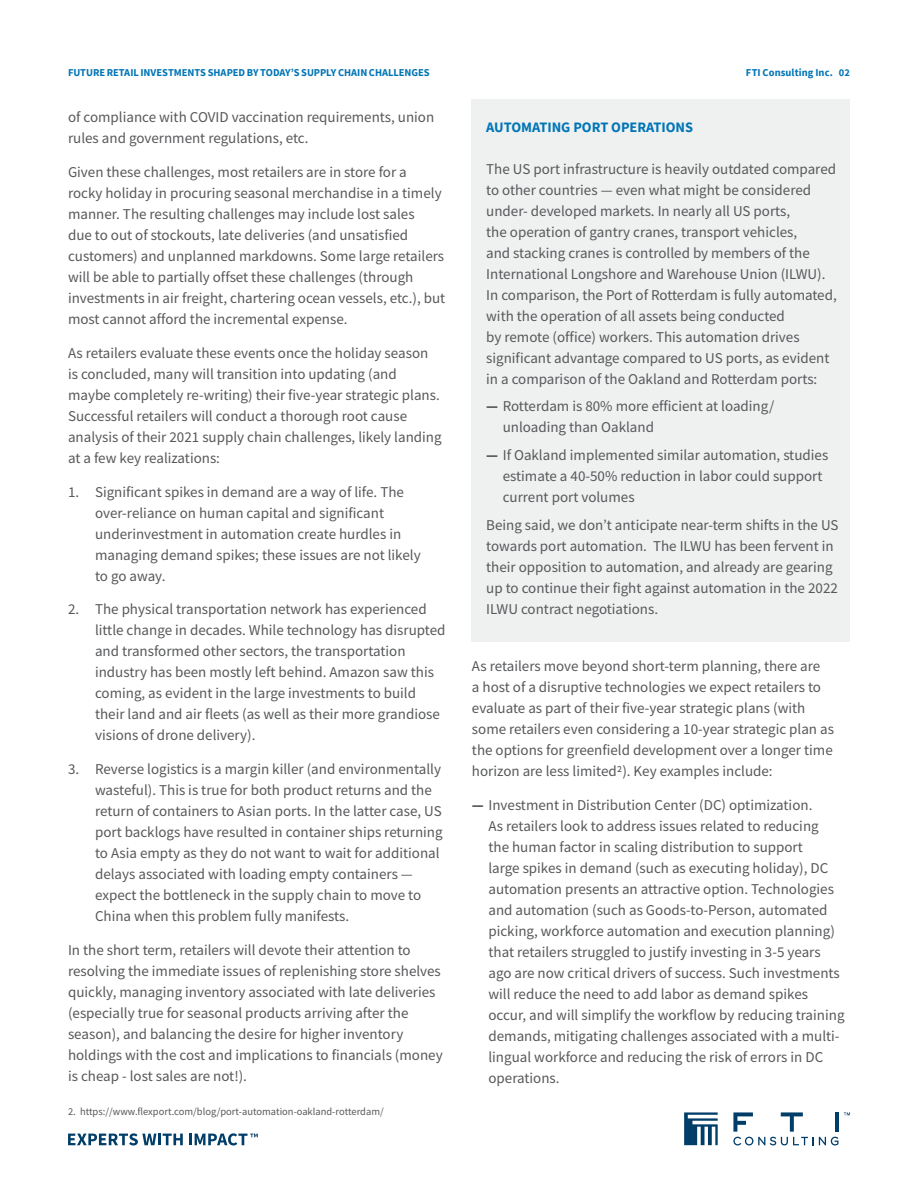
<style>
.page{position:relative;width:918px;height:1188px;background:#fff}
.page>*{position:absolute;margin:0;border:0;box-sizing:border-box;transform-origin:0 0}
.Body_Copy{font:15px/21px "Source Sans Pro";color:#57585a}
.Label{font:700 14.4px "Source Sans Pro";color:#0075b6}
.FOLIO{font:700 10.5px "Source Sans Pro";letter-spacing:-.005em;color:#0075b6}
.t1{font:10.5px "Source Sans Variable";color:#57585a}
.s1{font-weight:700}
</style>
<div class="page">
<svg style="left:68px;top:1133px;width:115px;height:12px"></svg>
<svg style="left:189px;top:1133px;width:69px;height:12px"></svg>
<svg style="left:684px;top:1112px;width:34px;height:33px"></svg>
<svg style="left:844px;top:1112px;width:6px;height:3px"></svg>
<hr style="left:835px;top:1112px;width:4px;height:20px;background:#003e69">
<svg style="left:733px;top:1112px;width:105px;height:33px"></svg>
<div style="left:472px;top:99px;width:378px;height:543px;background:#eff0f0"></div>
<p class="FOLIO" style="left:68px;top:65px;width:363px">FUTURE RETAIL INVESTMENTS SHAPED BY TODAY’S SUPPLY CHAIN CHALLENGES</p>
<p class="FOLIO" style="left:746px;top:65px;width:106px">FTI Consulting Inc. 02</p>
<p class="Body_Copy" style="left:68px;top:107px;width:368px">of compliance with COVID vaccination requirements, union rules and government regulations, etc.</p>
<p class="Body_Copy" style="left:68px;top:162px;width:379px">Given these challenges, most retailers are in store for a<br>rocky holiday in procuring seasonal merchandise in a timely manner. The resulting challenges may include lost sales<br>due to out of stockouts, late deliveries (and unsatisfied customers) and unplanned markdowns. Some large retailers will be able to partially offset these challenges (through investments in air freight, chartering ocean vessels, etc.), but most cannot afford the incremental expense.</p>
<p class="Body_Copy" style="left:68px;top:342px;width:375px">As retailers evaluate these events once the holiday season is concluded, many will transition into updating (and maybe completely re-writing) their five-year strategic plans.<br>Successful retailers will conduct a thorough root cause analysis of their 2021 supply chain challenges, likely landing at a few key realizations:</p>
<p class="Body_Copy" style="left:95px;top:481px;width:327px;text-indent:-27px">1. Significant spikes in demand are a way of life. The over-reliance on human capital and significant underinvestment in automation create hurdles in managing demand spikes; these issues are not likely to go away.</p>
<p class="Body_Copy" style="left:95px;top:599px;width:352px;text-indent:-27px">2. The physical transportation network has experienced little change in decades. While technology has disrupted and transformed other sectors, the transportation industry has been mostly left behind. Amazon saw this coming, as evident in the large investments to build their land and air fleets (as well as their more grandiose visions of drone delivery).</p>
<p class="Body_Copy" style="left:95px;top:759px;width:349px;text-indent:-27px">3. Reverse logistics is a margin killer (and environmentally wasteful). This is true for both product returns and the return of containers to Asian ports. In the latter case, US port backlogs have resulted in container ships returning to Asia empty as they do not want to wait for additional delays associated with loading empty containers ― expect the bottleneck in the supply chain to move to China when this problem fully manifests.</p>
<p class="Body_Copy" style="left:68px;top:939px;width:376px">In the short term, retailers will devote their attention to resolving the immediate issues of replenishing store shelves quickly, managing inventory associated with late deliveries (especially true for seasonal products arriving after the season), and balancing the desire for higher inventory holdings with the cost and implications to financials (money is cheap - lost sales are not!).</p>
<p class="t1" style="left:68px;top:1106px;width:317px">2. https://www.flexport.com/blog/port-automation-oakland-rotterdam/</p>
<p class="Label" style="left:486px;top:118px;width:208px">AUTOMATING PORT OPERATIONS</p>
<p class="Body_Copy" style="left:486px;top:158px;width:352px">The US port infrastructure is heavily outdated compared to other countries ― even what might be considered under- developed markets. In nearly all US ports,<br>the operation of gantry cranes, transport vehicles,<br>and stacking cranes is controlled by members of the International Longshore and Warehouse Union (ILWU).<br>In comparison, the Port of Rotterdam is fully automated, with the operation of all assets being conducted<br>by remote (office) workers. This automation drives significant advantage compared to US ports, as evident in a comparison of the Oakland and Rotterdam ports:</p>
<p class="Body_Copy" style="left:503px;top:396px;width:273px;text-indent:-16px"><span class="s1">—</span> Rotterdam is 80% more efficient at loading/ unloading than Oakland</p>
<p class="Body_Copy" style="left:503px;top:445px;width:327px;text-indent:-16px"><span class="s1">—</span> If Oakland implemented similar automation, studies estimate a 40-50% reduction in labor could support current port volumes</p>
<p class="Body_Copy" style="left:486px;top:514px;width:354px">Being said, we don’t anticipate near-term shifts in the US towards port automation. The ILWU has been fervent in their opposition to automation, and already are gearing up to continue their fight against automation in the 2022<br>ILWU contract negotiations.</p>
<p class="Body_Copy" style="left:472px;top:656px;width:364px">As retailers move beyond short-term planning, there are<br>a host of a disruptive technologies we expect retailers to evaluate as part of their five-year strategic plans (with some retailers even considering a 10-year strategic plan as the options for greenfield development over a longer time horizon are less limited2). Key examples include:</p>
<p class="Body_Copy" style="left:488px;top:795px;width:358px;text-indent:-16px"><span class="s1">—</span> Investment in Distribution Center (DC) optimization.<br>As retailers look to address issues related to reducing<br>the human factor in scaling distribution to support<br>large spikes in demand (such as executing holiday), DC automation presents an attractive option. Technologies and automation (such as Goods-to-Person, automated picking, workforce automation and execution planning) that retailers struggled to justify investing in 3-5 years ago are now critical drivers of success. Such investments will reduce the need to add labor as demand spikes occur, and will simplify the workflow by reducing training demands, mitigating challenges associated with a multi&shy;lingual workforce and reducing the risk of errors in DC operations.</p>
</div>
